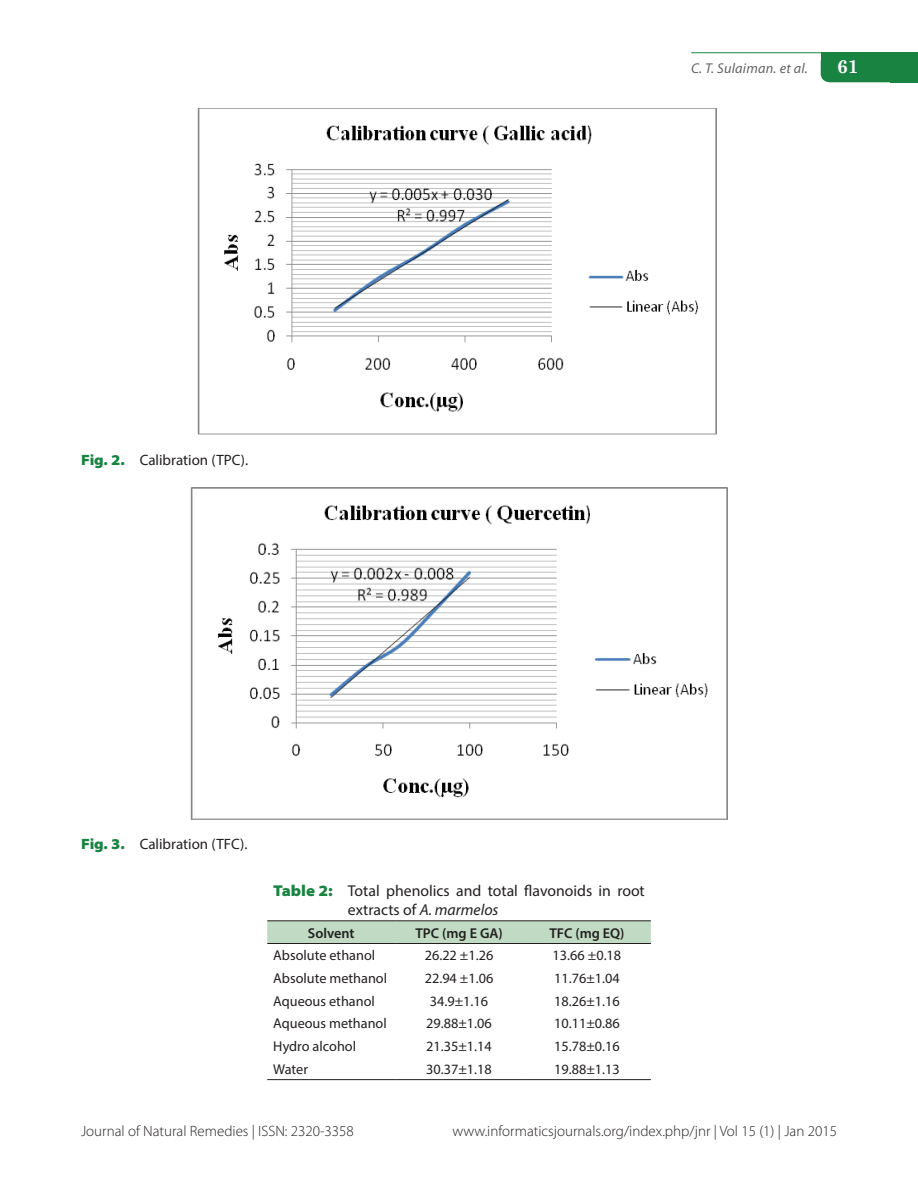
<style>
.page{position:relative;width:918px;height:1188px;background:#fff}
.page>*{position:absolute;margin:0;border:0;box-sizing:border-box;transform-origin:0 0}
.t1{font:700 18.75px "Century Schoolbook";color:#fff}
.Table_head{font:15.75px/18.9px "Myriad Pro";color:#231f20}
.t2{font:300 15px "Myriad Pro";color:#231f20}
.Fig_cap{font:15px "Myriad Pro";color:#231f20}
.table_text{font:14.25px "Myriad Pro";color:#231f20}
.table_subhd_for_tabl{font:600 14.25px "Myriad Pro";color:#231f20}
.t3{font:italic 14.25px "Myriad Pro";letter-spacing:.015em;color:#636366}
.s1{font-weight:900;font-stretch:semi-expanded;color:#198441}
.s2{font-style:italic}
</style>
<div class="page">
<svg style="left:821px;top:67px;width:97px;height:15px"></svg>
<div style="left:821px;top:53px;width:97px;height:14px;background:#198441"></div>
<div style="left:890px;top:68px;width:28px;height:14px;background:#198441"></div>
<hr style="left:691px;top:52px;width:227px;height:1px;background:#198441">
<img style="left:197px;top:108px;width:520px;height:327px">
<img style="left:191px;top:488px;width:537px;height:332px">
<div style="left:267px;top:921px;width:384px;height:22px;background:#c0dac3"></div>
<hr style="left:267px;top:920px;width:128px;height:1px;background:#231f20">
<hr style="left:395px;top:920px;width:128px;height:1px;background:#231f20">
<hr style="left:523px;top:920px;width:128px;height:1px;background:#231f20">
<hr style="left:267px;top:943px;width:128px;height:1px;background:#231f20">
<hr style="left:395px;top:943px;width:128px;height:1px;background:#231f20">
<hr style="left:523px;top:943px;width:128px;height:1px;background:#231f20">
<hr style="left:267px;top:1079px;width:128px;height:1px;background:#231f20">
<hr style="left:395px;top:1079px;width:128px;height:1px;background:#231f20">
<hr style="left:523px;top:1079px;width:128px;height:1px;background:#231f20">
<hr style="left:191px;top:819px;width:536px;height:1px;background:#9d9fa2">
<p class="t3" style="left:691px;top:60px;width:118px">C. T. Sulaiman. et al.</p>
<h1 class="t1" style="left:837px;top:52px;width:23px">61</h1>
<p class="Fig_cap" style="left:81px;top:450px;width:168px"><span class="s1">Fig. 2.</span> Calibration (TPC).</p>
<p class="Fig_cap" style="left:81px;top:835px;width:168px"><span class="s1">Fig. 3.</span> Calibration (TFC).</p>
<p class="Table_head" style="left:348px;top:881px;width:298px;text-indent:-75px"><span class="s1">Table 2:</span> Total phenolics and total flavonoids in root extracts of <span class="s2">A. marmelos</span></p>
<p class="table_subhd_for_tabl" style="left:308px;top:924px;width:48px">Solvent</p>
<p class="table_subhd_for_tabl" style="left:415px;top:924px;width:89px">TPC (mg E GA)</p>
<p class="table_subhd_for_tabl" style="left:549px;top:924px;width:77px">TFC (mg EQ)</p>
<p class="table_text" style="left:273px;top:947px;width:103px">Absolute ethanol</p>
<p class="table_text" style="left:425px;top:947px;width:70px">26.22 ±1.26</p>
<p class="table_text" style="left:553px;top:947px;width:70px">13.66 ±0.18</p>
<p class="table_text" style="left:273px;top:969px;width:115px">Absolute methanol</p>
<p class="table_text" style="left:425px;top:969px;width:70px">22.94 ±1.06</p>
<p class="table_text" style="left:554px;top:969px;width:67px">11.76±1.04</p>
<p class="table_text" style="left:273px;top:992px;width:103px">Aqueous ethanol</p>
<p class="table_text" style="left:430px;top:992px;width:60px">34.9±1.16</p>
<p class="table_text" style="left:554px;top:992px;width:67px">18.26±1.16</p>
<p class="table_text" style="left:273px;top:1015px;width:115px">Aqueous methanol</p>
<p class="table_text" style="left:426px;top:1015px;width:67px">29.88±1.06</p>
<p class="table_text" style="left:554px;top:1015px;width:67px">10.11±0.86</p>
<p class="table_text" style="left:273px;top:1037px;width:84px">Hydro alcohol</p>
<p class="table_text" style="left:426px;top:1037px;width:67px">21.35±1.14</p>
<p class="table_text" style="left:554px;top:1037px;width:67px">15.78±0.16</p>
<p class="table_text" style="left:273px;top:1060px;width:36px">Water</p>
<p class="table_text" style="left:426px;top:1060px;width:67px">30.37±1.18</p>
<p class="table_text" style="left:554px;top:1060px;width:67px">19.88±1.13</p>
<p class="t2" style="left:81px;top:1122px;width:274px">Journal of Natural Remedies | ISSN: 2320-3358</p>
<p class="t2" style="left:452px;top:1122px;width:386px">www.informaticsjournals.org/index.php/jnr | Vol 15 (1) | Jan 2015</p>
</div>
